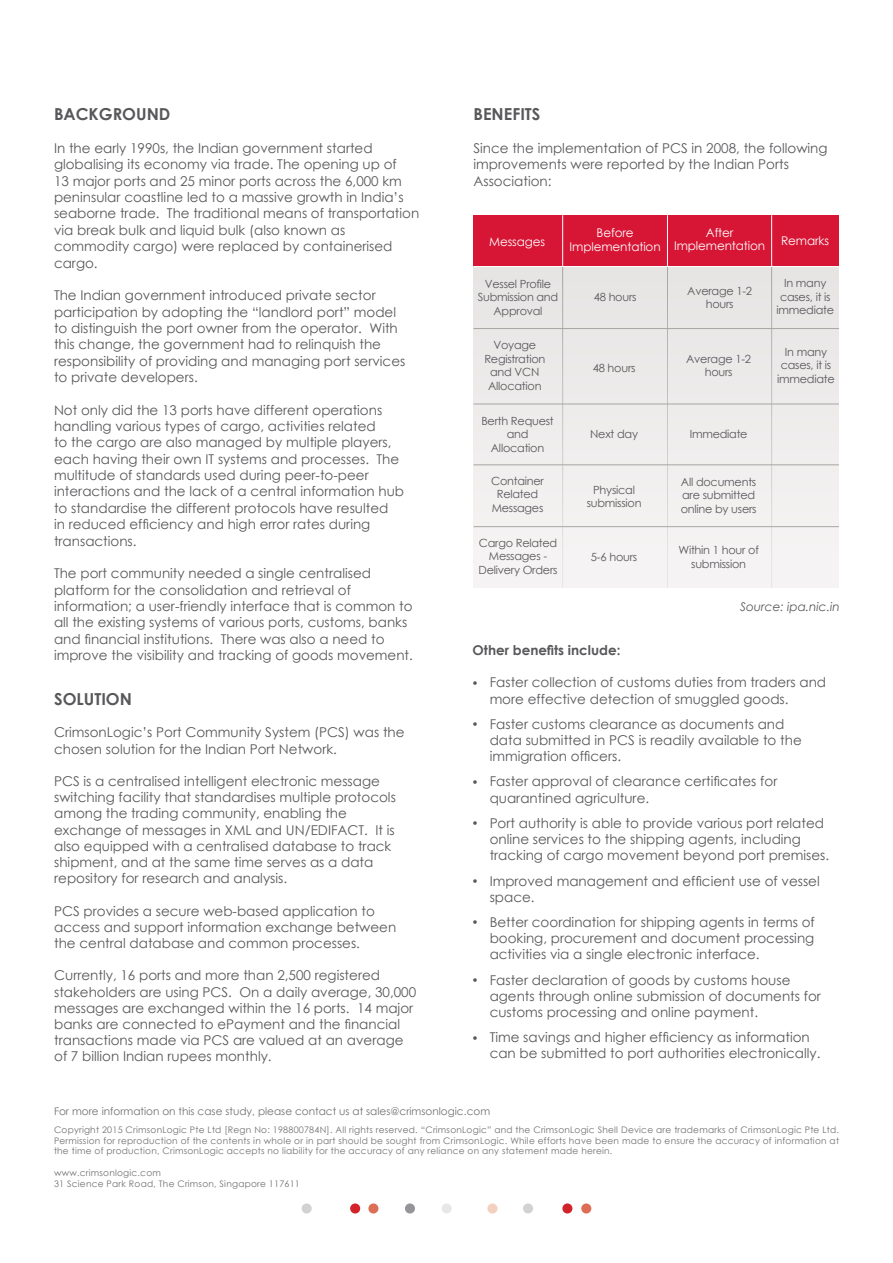
<style>
.page{position:relative;width:893px;height:1263px;background:#fff}
.page>*{position:absolute;margin:0;border:0;box-sizing:border-box;transform-origin:0 0}
.t1{font:700 16.5px "Century Gothic";color:#58585b}
.t2{font:13.5px/16.4px "Century Gothic";color:#58585b}
.t3{font:700 13.5px "Century Gothic";color:#58585b}
.t4{font:13.5px "Minion Pro";color:#58585b}
.t5{font:12px/13.5px "Century Gothic";letter-spacing:-.01em;color:#fff;text-align:center}
.t6{font:italic 12px "Century Gothic";color:#58585b}
.t7{font:11.25px/13.5px "Century Gothic";letter-spacing:-.02em;color:#58585b;text-align:center}
.t8{font:10.5px "Century Gothic";color:#717073}
.t9{font:9px/10.8px "Century Gothic";letter-spacing:.025em;color:#717073;text-align:justify}
</style>
<div class="page">
<div style="left:302px;top:1203px;width:10px;height:10px;background:#d1d2d4;border-radius:50%"></div>
<div style="left:350px;top:1203px;width:10px;height:10px;background:#d2232a;border-radius:50%"></div>
<div style="left:368px;top:1203px;width:10px;height:10px;background:#dd6f56;border-radius:50%"></div>
<div style="left:405px;top:1203px;width:10px;height:10px;background:#949599;border-radius:50%"></div>
<div style="left:442px;top:1203px;width:10px;height:10px;background:#e7e7e7;border-radius:50%"></div>
<div style="left:487px;top:1203px;width:10px;height:10px;background:#f4d0c0;border-radius:50%"></div>
<div style="left:523px;top:1203px;width:10px;height:10px;background:#d1d2d4;border-radius:50%"></div>
<div style="left:562px;top:1203px;width:10px;height:10px;background:#d2232a;border-radius:50%"></div>
<div style="left:581px;top:1203px;width:10px;height:10px;background:#dd6d55;border-radius:50%"></div>
<div style="left:473px;top:215px;width:366px;height:52px;background:#d71635"></div>
<div style="left:473px;top:267px;width:366px;height:321px;background:#eeedec"></div>
<hr style="left:562px;top:266px;width:1px;height:322px;background:#fff">
<hr style="left:562px;top:215px;width:1px;height:51px;background:#fff">
<hr style="left:667px;top:266px;width:1px;height:322px;background:#fff">
<hr style="left:667px;top:215px;width:1px;height:51px;background:#fff">
<hr style="left:771px;top:266px;width:1px;height:322px;background:#fff">
<hr style="left:771px;top:215px;width:1px;height:51px;background:#fff">
<hr style="left:473px;top:266px;width:366px;height:1px;background:#fff">
<hr style="left:473px;top:328px;width:366px;height:1px;background:#a7a5a5">
<hr style="left:473px;top:404px;width:366px;height:1px;background:#a7a5a5">
<hr style="left:473px;top:465px;width:366px;height:1px;background:#a7a5a5">
<hr style="left:473px;top:526px;width:366px;height:1px;background:#a7a5a5">
<p class="t1" style="left:54px;top:102px;width:118px">BACKGROUND</p>
<p class="t2" style="left:54px;top:140px;width:367px">In the early 1990s, the Indian government started globalising its economy via trade. The opening up of<br>13 major ports and 25 minor ports across the 6,000 km peninsular coastline led to a massive growth in India’s seaborne trade. The traditional means of transportation via break bulk and liquid bulk (also known as commodity cargo) were replaced by containerised cargo.</p>
<p class="t2" style="left:54px;top:287px;width:353px">The Indian government introduced private sector participation by adopting the “landlord port” model to distinguish the port owner from the operator. With this change, the government had to relinquish the responsibility of providing and managing port services to private developers.</p>
<p class="t2" style="left:54px;top:401px;width:352px">Not only did the 13 ports have different operations handling various types of cargo, activities related<br>to the cargo are also managed by multiple players, each having their own IT systems and processes. The multitude of standards used during peer-to-peer interactions and the lack of a central information hub to standardise the different protocols have resulted<br>in reduced efficiency and high error rates during transactions.</p>
<p class="t2" style="left:54px;top:565px;width:360px">The port community needed a single centralised platform for the consolidation and retrieval of information; a user-friendly interface that is common to all the existing systems of various ports, customs, banks and financial institutions. There was also a need to improve the visibility and tracking of goods movement.</p>
<p class="t1" style="left:54px;top:686px;width:79px">SOLUTION</p>
<p class="t2" style="left:54px;top:724px;width:352px">CrimsonLogic’s Port Community System (PCS) was the chosen solution for the Indian Port Network.</p>
<p class="t2" style="left:54px;top:773px;width:343px">PCS is a centralised intelligent electronic message switching facility that standardises multiple protocols among the trading community, enabling the exchange of messages in XML and UN/EDIFACT. It is also equipped with a centralised database to track shipment, and at the same time serves as a data repository for research and analysis.</p>
<p class="t2" style="left:54px;top:902px;width:344px">PCS provides a secure web-based application to access and support information exchange between the central database and common processes.</p>
<p class="t2" style="left:54px;top:967px;width:364px">Currently, 16 ports and more than 2,500 registered stakeholders are using PCS. On a daily average, 30,000 messages are exchanged within the 16 ports. 14 major banks are connected to ePayment and the financial transactions made via PCS are valued at an average of 7 billion Indian rupees monthly.</p>
<p class="t1" style="left:473px;top:102px;width:68px">BENEFITS</p>
<p class="t2" style="left:473px;top:140px;width:356px">Since the implementation of PCS in 2008, the following improvements were reported by the Indian Ports<br>Association:</p>
<p class="t5" style="left:489px;top:235px;width:58px">Messages</p>
<p class="t7" style="left:478px;top:277px;width:82px">Vessel Profile<br>Submission and<br>Approval</p>
<p class="t7" style="left:484px;top:338px;width:63px">Voyage<br>Registration and VCN<br>Allocation</p>
<p class="t7" style="left:481px;top:414px;width:74px">Berth Request and<br>Allocation</p>
<p class="t7" style="left:491px;top:474px;width:54px">Container<br>Related<br>Messages</p>
<p class="t7" style="left:478px;top:536px;width:81px">Cargo Related<br>Messages -<br>Delivery Orders</p>
<p class="t5" style="left:570px;top:226px;width:93px">Before<br>Implementation</p>
<p class="t7" style="left:594px;top:290px;width:44px">48 hours</p>
<p class="t7" style="left:593px;top:360px;width:44px">48 hours</p>
<p class="t7" style="left:590px;top:427px;width:49px">Next day</p>
<p class="t7" style="left:587px;top:483px;width:56px">Physical submission</p>
<p class="t7" style="left:591px;top:549px;width:48px">5-6 hours</p>
<p class="t5" style="left:674px;top:225px;width:93px">After<br>Implementation</p>
<p class="t7" style="left:687px;top:284px;width:66px">Average 1-2 hours</p>
<p class="t7" style="left:686px;top:352px;width:66px">Average 1-2 hours</p>
<p class="t5" style="left:781px;top:234px;width:50px">Remarks</p>
<p class="t7" style="left:776px;top:276px;width:59px">In many cases, it is immediate</p>
<p class="t7" style="left:777px;top:345px;width:59px">In many cases, it is immediate</p>
<p class="t7" style="left:690px;top:427px;width:59px">Immediate</p>
<p class="t7" style="left:681px;top:475px;width:77px;text-align:left">All documents are submitted online by users</p>
<p class="t7" style="left:678px;top:543px;width:82px">Within 1 hour of submission</p>
<p class="t6" style="left:740px;top:598px;width:101px">Source: ipa.nic.in</p>
<p class="t3" style="left:473px;top:640px;width:149px">Other benefits include:</p>
<p class="t2" style="left:490px;top:674px;width:338px">Faster collection of customs duties from traders and more effective detection of smuggled goods.</p>
<p class="t2" style="left:490px;top:716px;width:314px">Faster customs clearance as documents and data submitted in PCS is readily available to the immigration officers.</p>
<p class="t2" style="left:490px;top:773px;width:289px">Faster approval of clearance certificates for quarantined agriculture.</p>
<p class="t2" style="left:490px;top:815px;width:341px">Port authority is able to provide various port related online services to the shipping agents, including tracking of cargo movement beyond port premises.</p>
<p class="t2" style="left:490px;top:872px;width:332px">Improved management and efficient use of vessel space.</p>
<p class="t2" style="left:490px;top:914px;width:327px;text-align:justify">Better coordination for shipping agents in terms of booking, procurement and document processing activities via a single electronic interface.</p>
<p class="t2" style="left:490px;top:971px;width:333px">Faster declaration of goods by customs house agents through online submission of documents for customs processing and online payment.</p>
<p class="t2" style="left:490px;top:1029px;width:332px">Time savings and higher efficiency as information can be submitted to port authorities electronically.</p>
<p class="t4" style="left:473px;top:672px;width:7px">•</p>
<p class="t4" style="left:473px;top:714px;width:7px">•</p>
<p class="t4" style="left:473px;top:772px;width:7px">•</p>
<p class="t4" style="left:473px;top:813px;width:7px">•</p>
<p class="t4" style="left:473px;top:871px;width:7px">•</p>
<p class="t4" style="left:473px;top:912px;width:7px">•</p>
<p class="t4" style="left:473px;top:970px;width:7px">•</p>
<p class="t4" style="left:473px;top:1027px;width:7px">•</p>
<p class="t8" style="left:54px;top:1104px;width:438px">For more information on this case study, please contact us at sales@crimsonlogic.com</p>
<p class="t9" style="left:54px;top:1124px;width:786px">Copyright 2015 CrimsonLogic Pte Ltd [Regn No: 198800784N]. All rights reserved. “CrimsonLogic” and the CrimsonLogic Shell Device are trademarks of CrimsonLogic Pte Ltd.<br>Permission for reproduction of the contents in whole or in part should be sought from CrimsonLogic. While efforts have been made to ensure the accuracy of information at the time of production, CrimsonLogic accepts no liability for the accuracy of any reliance on any statement made herein.</p>
<p class="t9" style="left:54px;top:1167px;width:247px">www.crimsonlogic.com<br>31 Science Park Road, The Crimson, Singapore 117611</p>
</div>
